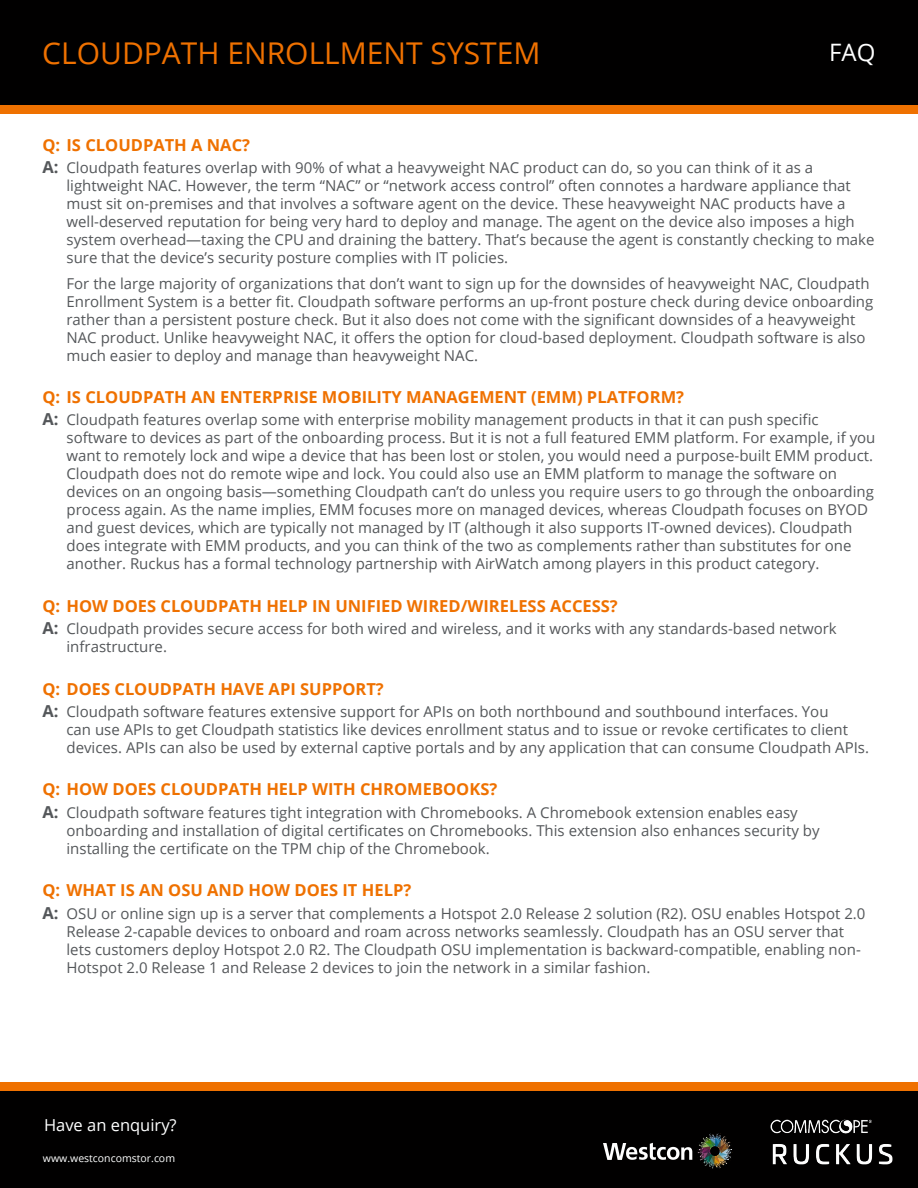
<style>
.page{position:relative;width:918px;height:1188px;background:#fff}
.page>*{position:absolute;margin:0;border:0;box-sizing:border-box;transform-origin:0 0}
.FAQ_Document_Title{font:30px "Open Sans";color:#ef7100}
.t1{font:24px "Open Sans";color:#fff}
.t2{font:700 16.5px "Open Sans";color:#ef7100}
.t3{font:16.5px "Open Sans";color:#fff}
.FAQ_Answer_-_second{font:15px/18px "Open Sans";color:#54575a}
.t4{font:10.5px "Open Sans";color:#fff}
.s1{font-weight:700;font-size:16.5px}
</style>
<div class="page">
<div style="left:0;top:0;width:918px;height:110px;background:#010000"></div>
<div style="left:0;top:106px;width:918px;height:8px;background:#ef7100"></div>
<div style="left:0;top:1091px;width:918px;height:97px;background:#010000"></div>
<div style="left:0;top:1082px;width:918px;height:8px;background:#ef7100"></div>
<img style="left:603px;top:1133px;width:130px;height:35px">
<img style="left:770px;top:1119px;width:123px;height:46px">
<p class="FAQ_Document_Title" style="left:42px;top:32px;width:500px">CLOUDPATH ENROLLMENT SYSTEM</p>
<p class="t1" style="left:829px;top:36px;width:48px">FAQ</p>
<p class="t2" style="left:43px;top:133px;width:209px">QQ: IS CLOUDPATH A NAC?</p>
<p class="FAQ_Answer_-_second" style="left:67px;top:158px;width:810px;text-indent:-24px"><span class="s1">AA:</span> Cloudpath features overlap with 90% of what a heavyweight NAC product can do, so you can think of it as a lightweight NAC. However, the term “NAC” or “network access control” often connotes a hardware appliance that must sit on-premises and that involves a software agent on the device. These heavyweight NAC products have a well-deserved reputation for being very hard to deploy and manage. The agent on the device also imposes a high system overhead—taxing the CPU and draining the battery. That’s because the agent is constantly checking to make sure that the device’s security posture complies with IT policies.</p>
<p class="FAQ_Answer_-_second" style="left:67px;top:274px;width:808px">For the large majority of organizations that don’t want to sign up for the downsides of heavyweight NAC, Cloudpath Enrollment System is a better fit. Cloudpath software performs an up-front posture check during device onboarding rather than a persistent posture check. But it also does not come with the significant downsides of a heavyweight NAC product. Unlike heavyweight NAC, it offers the option for cloud-based deployment. Cloudpath software is also much easier to deploy and manage than heavyweight NAC.</p>
<p class="t2" style="left:43px;top:385px;width:643px">QQ: IS CLOUDPATH AN ENTERPRISE MOBILITY MANAGEMENT (EMM) PLATFORM?</p>
<p class="FAQ_Answer_-_second" style="left:67px;top:411px;width:810px;text-indent:-24px"><span class="s1">AA:</span> Cloudpath features overlap some with enterprise mobility management products in that it can push specific software to devices as part of the onboarding process. But it is not a full featured EMM platform. For example, if you want to remotely lock and wipe a device that has been lost or stolen, you would need a purpose-built EMM product.<br>Cloudpath does not do remote wipe and lock. You could also use an EMM platform to manage the software on devices on an ongoing basis—something Cloudpath can’t do unless you require users to go through the onboarding process again. As the name implies, EMM focuses more on managed devices, whereas Cloudpath focuses on BYOD and guest devices, which are typically not managed by IT (although it also supports IT-owned devices). Cloudpath does integrate with EMM products, and you can think of the two as complements rather than substitutes for one another. Ruckus has a formal technology partnership with AirWatch among players in this product category.</p>
<p class="t2" style="left:43px;top:594px;width:577px">QQ: HOW DOES CLOUDPATH HELP IN UNIFIED WIRED/WIRELESS ACCESS?</p>
<p class="FAQ_Answer_-_second" style="left:67px;top:619px;width:772px;text-indent:-24px"><span class="s1">AA:</span> Cloudpath provides secure access for both wired and wireless, and it works with any standards-based network infrastructure.</p>
<p class="t2" style="left:43px;top:677px;width:343px">QQ: DOES CLOUDPATH HAVE API SUPPORT?</p>
<p class="FAQ_Answer_-_second" style="left:67px;top:702px;width:804px;text-indent:-24px"><span class="s1">AA:</span> Cloudpath software features extensive support for APIs on both northbound and southbound interfaces. You<br>can use APIs to get Cloudpath statistics like devices enrollment status and to issue or revoke certificates to client devices. APIs can also be used by external captive portals and by any application that can consume Cloudpath APIs.</p>
<p class="t2" style="left:43px;top:778px;width:456px">QQ: HOW DOES CLOUDPATH HELP WITH CHROMEBOOKS?</p>
<p class="FAQ_Answer_-_second" style="left:67px;top:803px;width:755px;text-indent:-24px"><span class="s1">AA:</span> Cloudpath software features tight integration with Chromebooks. A Chromebook extension enables easy onboarding and installation of digital certificates on Chromebooks. This extension also enhances security by installing the certificate on the TPM chip of the Chromebook.</p>
<p class="t2" style="left:43px;top:878px;width:370px">QQ: WHAT IS AN OSU AND HOW DOES IT HELP?</p>
<p class="FAQ_Answer_-_second" style="left:67px;top:904px;width:800px;text-indent:-24px"><span class="s1">AA:</span> OSU or online sign up is a server that complements a Hotspot 2.0 Release 2 solution (R2). OSU enables Hotspot 2.0<br>Release 2-capable devices to onboard and roam across networks seamlessly. Cloudpath has an OSU server that lets customers deploy Hotspot 2.0 R2. The Cloudpath OSU implementation is backward-compatible, enabling non-Hotspot 2.0 Release 1 and Release 2 devices to join the network in a similar fashion.</p>
<p class="t3" style="left:44px;top:1114px;width:134px">Have an enquiry?</p>
<p class="t4" style="left:43px;top:1151px;width:134px">www.westconcomstor.com</p>
</div>
